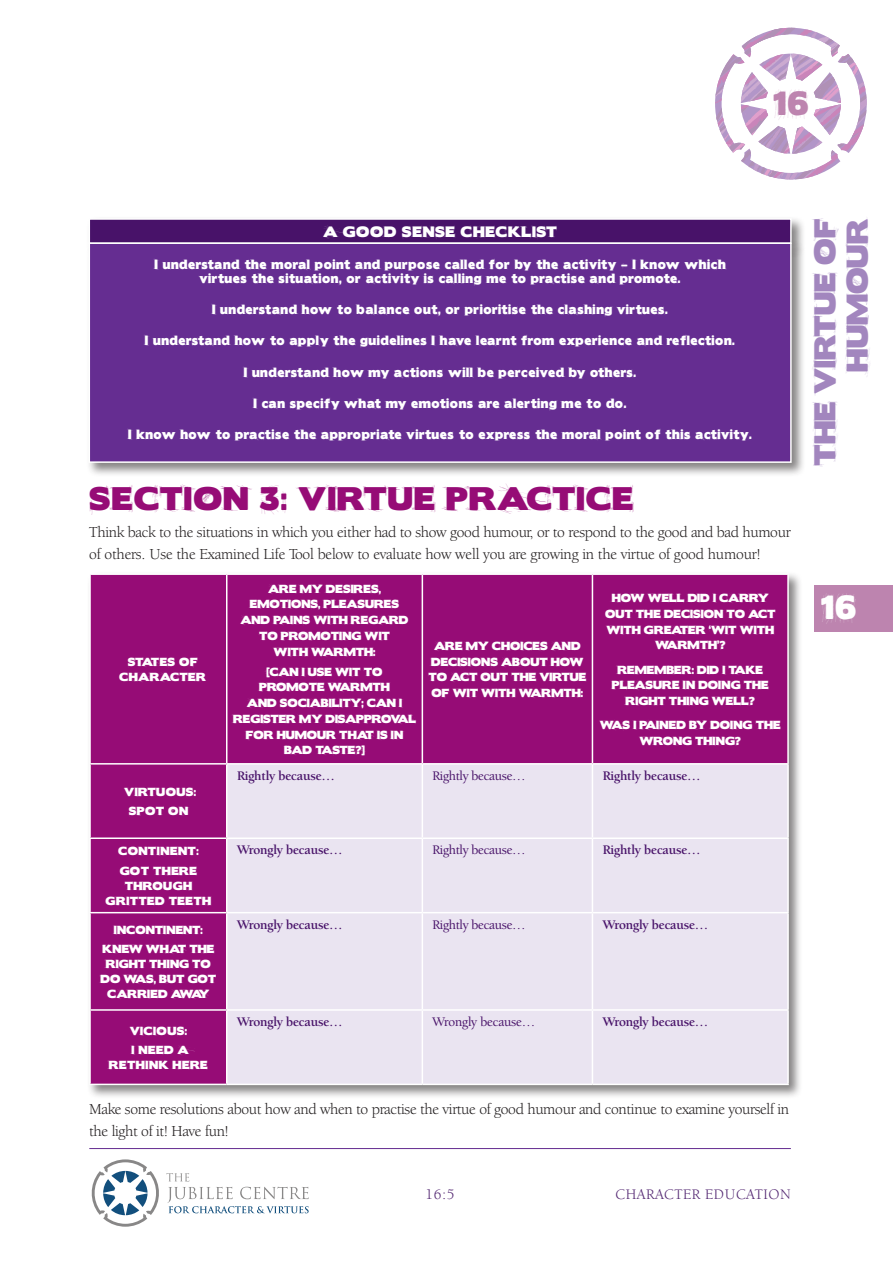
<style>
.page{position:relative;width:893px;height:1263px;background:#fff}
.page>*{position:absolute;margin:0;border:0;box-sizing:border-box;transform-origin:0 0}
.t1{font:30px "Boris Black Bloxx Dirty";color:#fff}
.t2{font:30px "Boris Black Bloxx Dirty";color:#bd84af}
.I_Session___LP{font:29.25px "Boris Black Bloxx Dirty";letter-spacing:.04em;color:#960c76}
.t3{font:27px/32.4px "Boris Black Bloxx Dirty";color:#a286be;text-align:right}
.I_body_-_no_indent{font:15.75px/21.8px "Berkeley Oldstyle IT Cby BT";letter-spacing:-.02em;color:#231f20}
.t4{font:15px "Berkeley Oldstyle IT Cby BT";letter-spacing:.04em;color:#522671}
.TT_Table_body_white{font:700 13.5px "Berkeley Oldstyle IT Cby BT";letter-spacing:-.01em;color:#481269}
.TT_Table_body_white-2{font:500 13.5px "Berkeley Oldstyle IT Cby BT";letter-spacing:-.02em;color:#481269}
.Section___LP_White{font:13.5px "Boris Black Bloxx Dirty";letter-spacing:.05em;color:#fff}
.Section___LP_White-2{font:12px/14.2px "Boris Black Bloxx Dirty";letter-spacing:.05em;color:#fff;text-align:center}
.TT_Table_title{font:10.5px/15.8px "Boris Black Bloxx Dirty";color:#fff;text-align:center}
.TT_Table_title-2{font:10.5px/15px "Boris Black Bloxx Dirty";letter-spacing:.04em;color:#fff;text-align:center}
.I_Body_Text_LP{font:10.5px/15.8px "Boris Black Bloxx Dirty";letter-spacing:.04em;color:#fff;text-align:center}
</style>
<div class="page">
<div style="left:814px;top:585px;width:79px;height:46px;background:#bd84af"></div>
<svg style="left:715px;top:28px;width:152px;height:151px"></svg>
<svg style="left:91px;top:1159px;width:218px;height:68px"></svg>
<hr style="left:89px;top:1148px;width:702px;height:1px;background:#652d91">
<div style="left:86px;top:216px;width:720px;height:42px;background:#231f20;opacity:.55"></div>
<div style="left:89px;top:219px;width:702px;height:24px;background:#481269"></div>
<div style="left:89px;top:218px;width:703px;height:26px;border:2px solid #fff"></div>
<div style="left:86px;top:241px;width:720px;height:236px;background:#231f20;opacity:.55"></div>
<div style="left:89px;top:243px;width:702px;height:219px;background:#652d91"></div>
<div style="left:89px;top:242px;width:703px;height:221px;border:2px solid #fff"></div>
<div style="left:87px;top:571px;width:716px;height:528px;background:#231f20;opacity:.55"></div>
<div style="left:91px;top:575px;width:135px;height:509px;background:#960c76"></div>
<div style="left:227px;top:575px;width:560px;height:188px;background:#960c76"></div>
<div style="left:227px;top:764px;width:560px;height:320px;background:#eae4f1"></div>
<hr style="left:227px;top:573px;width:195px;height:2px;background:#fff">
<hr style="left:422px;top:573px;width:170px;height:2px;background:#fff">
<hr style="left:592px;top:573px;width:197px;height:2px;background:#fff">
<hr style="left:787px;top:575px;width:2px;height:188px;background:#fff">
<hr style="left:89px;top:573px;width:138px;height:2px;background:#fff">
<hr style="left:89px;top:575px;width:2px;height:188px;background:#fff">
<hr style="left:226px;top:575px;width:1px;height:188px;background:#fff">
<hr style="left:422px;top:575px;width:1px;height:188px;background:#fff">
<hr style="left:592px;top:575px;width:1px;height:188px;background:#fff">
<hr style="left:89px;top:763px;width:138px;height:1px;background:#fff">
<hr style="left:89px;top:764px;width:2px;height:73px;background:#fff">
<hr style="left:227px;top:763px;width:195px;height:1px;background:#fff">
<hr style="left:226px;top:764px;width:1px;height:73px;background:#fff">
<hr style="left:422px;top:763px;width:170px;height:1px;background:#fff">
<hr style="left:422px;top:764px;width:1px;height:73px;background:#fff">
<hr style="left:592px;top:763px;width:197px;height:1px;background:#fff">
<hr style="left:592px;top:764px;width:1px;height:73px;background:#fff">
<hr style="left:787px;top:764px;width:2px;height:73px;background:#fff">
<hr style="left:89px;top:837px;width:138px;height:2px;background:#fff">
<hr style="left:89px;top:839px;width:2px;height:73px;background:#fff">
<hr style="left:227px;top:837px;width:195px;height:2px;background:#fff">
<hr style="left:226px;top:839px;width:1px;height:73px;background:#fff">
<hr style="left:422px;top:837px;width:170px;height:2px;background:#fff">
<hr style="left:422px;top:839px;width:1px;height:73px;background:#fff">
<hr style="left:592px;top:837px;width:197px;height:2px;background:#fff">
<hr style="left:592px;top:839px;width:1px;height:73px;background:#fff">
<hr style="left:787px;top:839px;width:2px;height:73px;background:#fff">
<hr style="left:89px;top:912px;width:138px;height:1px;background:#fff">
<hr style="left:89px;top:913px;width:2px;height:96px;background:#fff">
<hr style="left:227px;top:912px;width:195px;height:1px;background:#fff">
<hr style="left:226px;top:913px;width:1px;height:96px;background:#fff">
<hr style="left:422px;top:912px;width:170px;height:1px;background:#fff">
<hr style="left:422px;top:913px;width:1px;height:96px;background:#fff">
<hr style="left:592px;top:912px;width:197px;height:1px;background:#fff">
<hr style="left:592px;top:913px;width:1px;height:96px;background:#fff">
<hr style="left:787px;top:913px;width:2px;height:96px;background:#fff">
<hr style="left:89px;top:1009px;width:138px;height:2px;background:#fff">
<hr style="left:89px;top:1011px;width:2px;height:73px;background:#fff">
<hr style="left:227px;top:1009px;width:195px;height:2px;background:#fff">
<hr style="left:226px;top:1011px;width:1px;height:73px;background:#fff">
<hr style="left:422px;top:1009px;width:170px;height:2px;background:#fff">
<hr style="left:422px;top:1011px;width:1px;height:73px;background:#fff">
<hr style="left:592px;top:1009px;width:197px;height:2px;background:#fff">
<hr style="left:592px;top:1011px;width:1px;height:73px;background:#fff">
<hr style="left:787px;top:1011px;width:2px;height:73px;background:#fff">
<hr style="left:89px;top:1084px;width:138px;height:1px;background:#fff">
<hr style="left:227px;top:1084px;width:195px;height:1px;background:#fff">
<hr style="left:422px;top:1084px;width:170px;height:1px;background:#fff">
<hr style="left:592px;top:1084px;width:197px;height:1px;background:#fff">
<h1 class="t2" style="left:773px;top:87px;width:37px">16</h1>
<p class="Section___LP_White" style="left:323px;top:224px;width:235px">A GOOD SENSE CHECKLIST</p>
<p class="Section___LP_White-2" style="left:155px;top:257px;width:573px">I understand the moral point and purpose called for by the activity – I know which virtues the situation, or activity is calling me to practise and promote.</p>
<p class="Section___LP_White-2" style="left:212px;top:303px;width:458px">I understand how to balance out, or prioritise the clashing virtues.</p>
<p class="Section___LP_White-2" style="left:145px;top:334px;width:592px">I understand how to apply the guidelines I have learnt from experience and reflection.</p>
<p class="Section___LP_White-2" style="left:244px;top:365px;width:394px">I understand how my actions will be perceived by others.</p>
<p class="Section___LP_White-2" style="left:254px;top:397px;width:375px">I can specify what my emotions are alerting me to do.</p>
<p class="Section___LP_White-2" style="left:128px;top:428px;width:625px">I know how to practise the appropriate virtues to express the moral point of this activity.</p>
<h3 class="t3" style="left:810px;top:466px;width:255px;rotate:-90deg">THE VIRTUE OF<br>HUMO UR</h3>
<p class="I_Session___LP" style="left:89px;top:483px;width:546px">SECTION 3: VIRTUE PRACTICE</p>
<p class="I_body_-_no_indent" style="left:89px;top:521px;width:703px">Think back to the situations in which you either had to show good humour, or to respond to the good and bad humour of others. Use the Examined Life Tool below to evaluate how well you are growing in the virtue of good humour!</p>
<p class="I_Body_Text_LP" style="left:119px;top:654px;width:88px">STATES OF<br>CHARACTER</p>
<p class="TT_Table_title-2" style="left:124px;top:785px;width:74px">VIRTUOUS:</p>
<p class="TT_Table_title" style="left:129px;top:804px;width:61px">SPOT ON</p>
<p class="TT_Table_title-2" style="left:118px;top:844px;width:82px">CONTINENT:</p>
<p class="TT_Table_title-2" style="left:105px;top:863px;width:107px">GOT THERE<br>THROUGH<br>GRITTED TEETH</p>
<p class="TT_Table_title" style="left:114px;top:922px;width:91px">INCONTINENT:</p>
<p class="TT_Table_title" style="left:100px;top:942px;width:117px;line-height:15px">KNEW WHAT THE<br>RIGHT THING TO<br>DO WAS, BUT GOT<br>CARRIED AWAY</p>
<p class="TT_Table_title-2" style="left:130px;top:1023px;width:59px">VICIOUS:</p>
<p class="TT_Table_title-2" style="left:109px;top:1043px;width:100px;text-align:left;text-indent:23px">I NEED A<br>RETHINK HERE</p>
<p class="TT_Table_title" style="left:241px;top:581px;width:170px">ARE MY DESIRES,<br>EMOTIONS, PLEASURES<br>AND PAINS WITH REGARD<br>TO PROMOTING WIT<br>WITH WARMTH:</p>
<p class="TT_Table_title" style="left:233px;top:664px;width:185px">[CAN I USE WIT TO<br>PROMOTE WARMTH<br>AND SOCIABILITY; CAN I<br>REGISTER MY DISAPPROVAL<br>FOR HUMOUR THAT IS IN<br>BAD TASTE?]</p>
<p class="TT_Table_title" style="left:428px;top:638px;width:160px">ARE MY CHOICES AND<br>DECISIONS ABOUT HOW<br>TO ACT OUT THE VIRTUE<br>OF WIT WITH WARMTH:</p>
<p class="TT_Table_title" style="left:605px;top:590px;width:172px">HOW WELL DID I CARRY<br>OUT THE DECISION TO ACT<br>WITH GREATER ‘WIT WITH<br>WARMTH’?</p>
<p class="TT_Table_title" style="left:612px;top:662px;width:158px">REMEMBER: DID I TAKE<br>PLEASURE IN DOING THE<br>RIGHT THING WELL?</p>
<p class="TT_Table_title" style="left:600px;top:718px;width:182px">WAS I PAINED BY DOING THE<br>WRONG THING?</p>
<p class="TT_Table_body_white" style="left:237px;top:767px;width:100px">Rightly because…</p>
<p class="TT_Table_body_white-2" style="left:433px;top:767px;width:95px">Rightly because…</p>
<p class="TT_Table_body_white" style="left:603px;top:767px;width:100px">Rightly because…</p>
<p class="TT_Table_body_white" style="left:237px;top:842px;width:107px">Wrongly because…</p>
<p class="TT_Table_body_white-2" style="left:433px;top:842px;width:95px">Rightly because…</p>
<p class="TT_Table_body_white" style="left:603px;top:842px;width:100px">Rightly because…</p>
<p class="TT_Table_body_white" style="left:237px;top:916px;width:107px">Wrongly because…</p>
<p class="TT_Table_body_white-2" style="left:433px;top:916px;width:95px">Rightly because…</p>
<p class="TT_Table_body_white" style="left:603px;top:916px;width:107px">Wrongly because…</p>
<p class="TT_Table_body_white" style="left:237px;top:1014px;width:107px">Wrongly because…</p>
<p class="TT_Table_body_white-2" style="left:433px;top:1014px;width:104px">Wrongly because…</p>
<p class="TT_Table_body_white" style="left:603px;top:1014px;width:107px">Wrongly because…</p>
<p class="I_body_-_no_indent" style="left:89px;top:1098px;width:701px">Make some resolutions about how and when to practise the virtue of good humour and continue to examine yourself in the light of it! Have fun!</p>
<h3 class="t4" style="left:426px;top:1185px;width:31px">16:5</h3>
<h3 class="t4" style="left:615px;top:1185px;width:177px">CHARACTER EDUCATION</h3>
<h1 class="t1" style="left:821px;top:591px;width:37px">16</h1>
</div>
